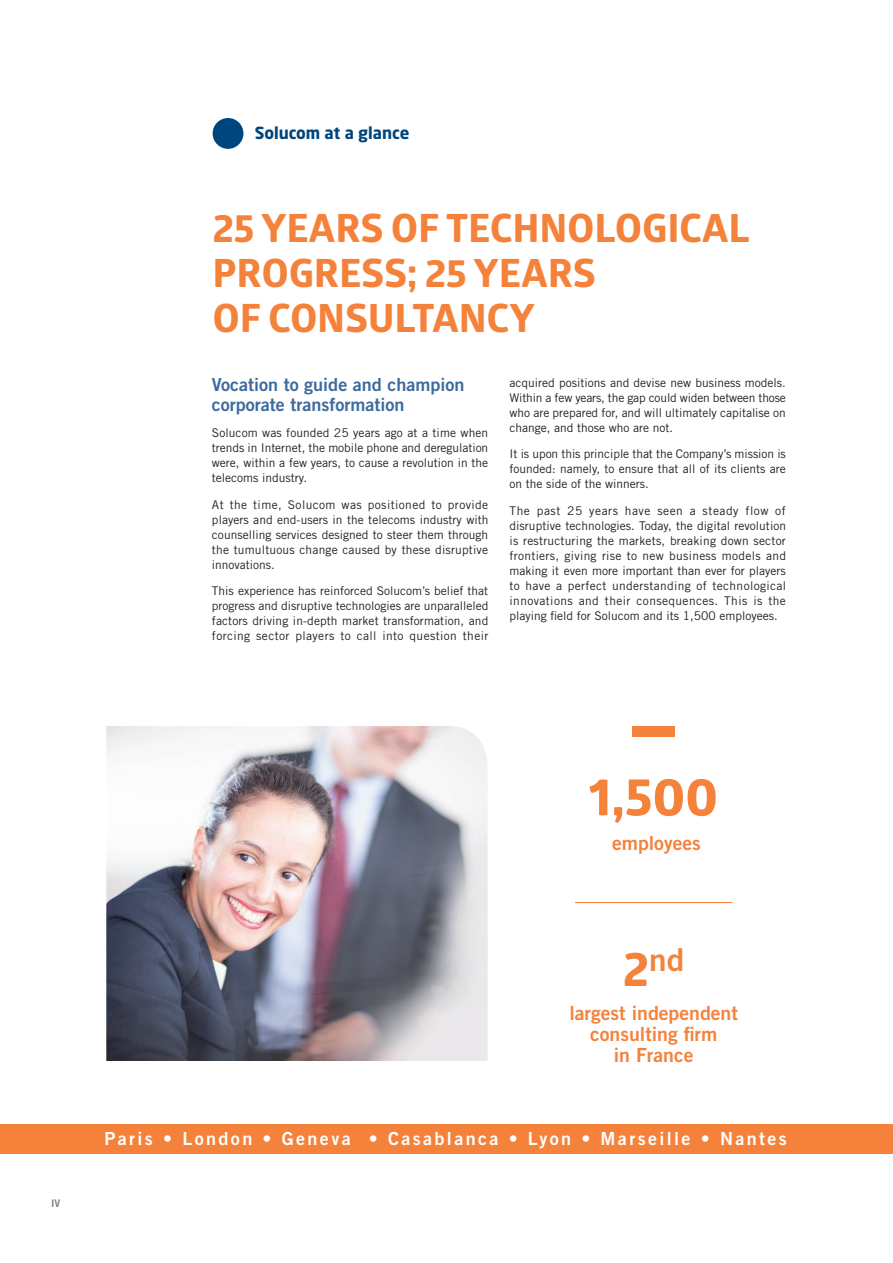
<style>
.page{position:relative;width:893px;height:1263px;background:#fff}
.page>*{position:absolute;margin:0;border:0;box-sizing:border-box;transform-origin:0 0}
.t1{font:700 52.5px "Globerx";color:#f4823b}
.t2{font:700 39px/45px "Globerx";letter-spacing:.01em;color:#f4823b}
.t3{font:31.5px "Trade Gothic LT Std Bd 2";color:#f4823b}
.t4{font:19.5px/21px "Trade Gothic LT Std Bd 2";color:#f4823b;text-align:center}
.t5{font:18px "Trade Gothic LT Std Bd 2";letter-spacing:.13em;color:#fff}
.t6{font:18px/19.5px "Trade Gothic LT Std Bd 2";color:#3c6a9d}
.t7{font:700 16.5px "Neo Sans Std";color:#00467e}
.t8{font:12px/15px "Trade Gothic LT Std";color:#231f20;text-align:justify}
.t9{font:10.5px "Trade Gothic LT Std Bd 2";color:#808285}
.s1{font-family:"Globerx";font-weight:700;font-size:48px}
</style>
<div class="page">
<div style="left:0;top:1124px;width:893px;height:29px;background:#f4823b"></div>
<div style="left:213px;top:118px;width:30px;height:31px;background:#00467e;border-radius:50%"></div>
<div style="left:632px;top:726px;width:43px;height:11px;background:#f4823b"></div>
<img style="left:106px;top:726px;width:382px;height:335px">
<hr style="left:575px;top:902px;width:157px;height:1px;background:#f4823b">
<p class="t7" style="left:255px;top:123px;width:156px">Solucom at a glance</p>
<p class="t2" style="left:213px;top:205px;width:538px">25 YEARS OF TECHNOLOGICAL<br>PROGRESS; 25 YEARS<br>OF CONSULTANCY</p>
<p class="t6" style="left:212px;top:375px;width:254px">Vocation to guide and champion corporate transformation</p>
<p class="t8" style="left:212px;top:425px;width:278px">Solucom was founded 25 years ago at a time when trends in Internet, the mobile phone and deregulation were, within a few years, to cause a revolution in the telecoms industry.</p>
<p class="t8" style="left:212px;top:497px;width:278px">At the time, Solucom was positioned to provide players and end-users in the telecoms industry with counselling services designed to steer them through the tumultuous change caused by these disruptive innovations.</p>
<p class="t8" style="left:212px;top:583px;width:278px">This experience has reinforced Solucom’s belief that progress and disruptive technologies are unparalleled factors driving in-depth market transformation, and forcing sector players to call into question their</p>
<p class="t8" style="left:510px;top:375px;width:278px">acquired positions and devise new business models.<br>Within a few years, the gap could widen between those who are prepared for, and will ultimately capitalise on change, and those who are not.</p>
<p class="t8" style="left:510px;top:446px;width:278px">It is upon this principle that the Company’s mission is founded: namely, to ensure that all of its clients are on the side of the winners.</p>
<p class="t8" style="left:510px;top:503px;width:278px">The past 25 years have seen a steady flow of disruptive technologies. Today, the digital revolution is restructuring the markets, breaking down sector frontiers, giving rise to new business models and making it even more important than ever for players to have a perfect understanding of technological innovations and their consequences. This is the playing field for Solucom and its 1,500 employees.</p>
<p class="t9" style="left:51px;top:1196px;width:11px">IV</p>
<p class="t1" style="left:589px;top:759px;width:131px">1,500</p>
<p class="t4" style="left:612px;top:832px;width:90px">employees</p>
<p class="t3" style="left:623px;top:940px;width:62px"><span class="s1">2</span>nd</p>
<p class="t4" style="left:569px;top:1002px;width:170px">largest independent consulting firm<br>in France</p>
<p class="t5" style="left:104px;top:1127px;width:684px">Paris • London • Geneva • Casablanca • Lyon • Marseille • Nantes</p>
</div>
